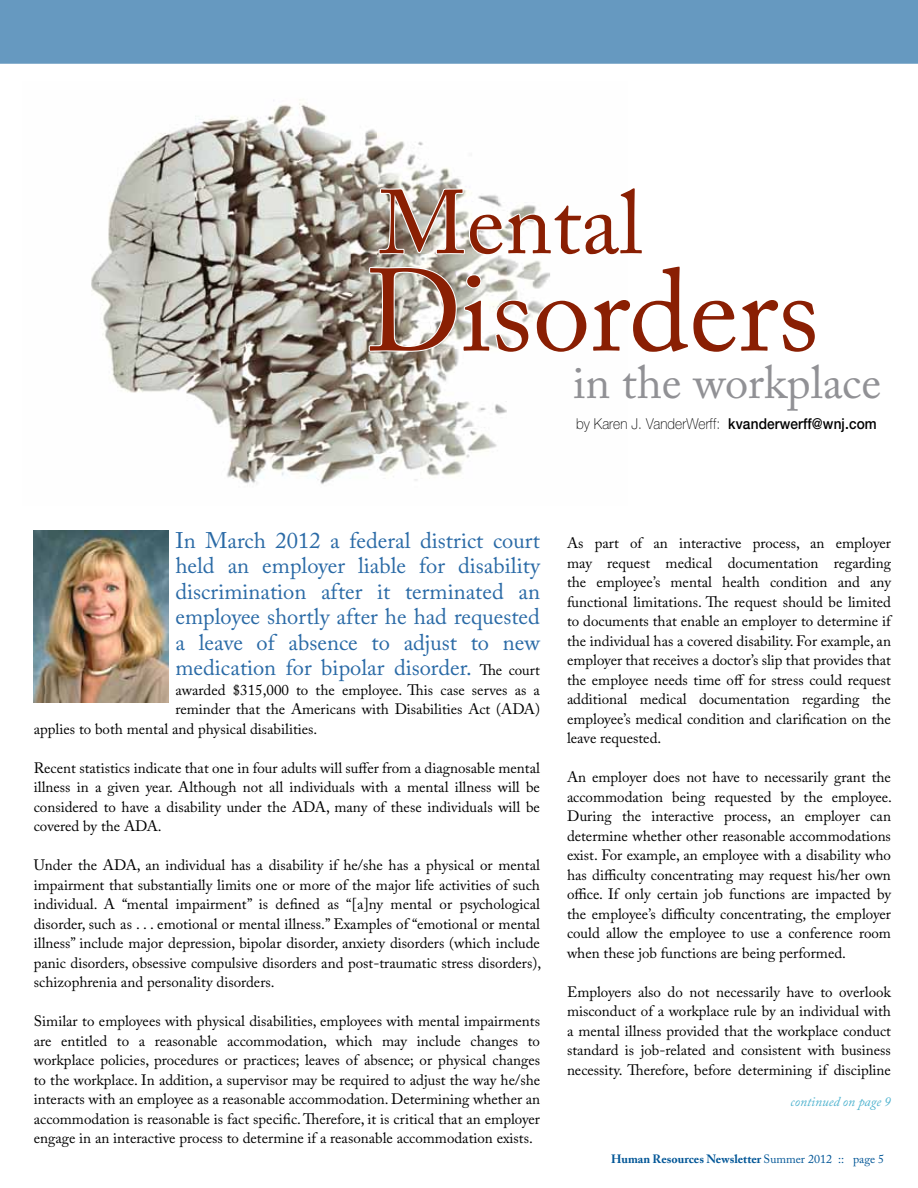
<style>
.page{position:relative;width:918px;height:1188px;background:#fff}
.page>*{position:absolute;margin:0;border:0;box-sizing:border-box;transform-origin:0 0}
.t1{font:115.8px "Adobe Caslon Pro";color:#8a1f03}
.t2{font:89.55px "Adobe Caslon Pro";color:#8a1f03}
.t3{font:46.5px "Adobe Caslon Pro";color:#919195}
.t4{font:22.5px/25.5px "Adobe Caslon Pro";color:#2a6aa6;text-align:justify}
.t5{font:15px/19.5px "Adobe Caslon Pro";color:#000;text-align:justify}
.t6{font:100 15px "Helvetica Neue";letter-spacing:.01em;color:#000;scale:.91 1}
.t7{font:italic 13.5px "Adobe Caslon Pro";color:#4fb3cf}
.t8{font:700 12px "Adobe Caslon Pro";color:#005596}
.s1{font-weight:500}
.s2{font-size:15px;color:#000}
.s3{font-weight:400}
</style>
<div class="page">
<img style="left:91px;top:99px;width:450px;height:386px">
<div style="left:0;top:0;width:918px;height:64px;background:#6699c0"></div>
<img style="left:34px;top:531px;width:135px;height:172px">
<svg style="left:377px;top:186px;width:164px;height:70px"></svg>
<svg style="left:368px;top:265px;width:182px;height:90px"></svg>
<h2 class="t2" style="left:379px;top:170px;width:265px">Mental</h2>
<h1 class="t1" style="left:366px;top:243px;width:454px">Disorders</h1>
<h3 class="t3" style="left:573px;top:354px;width:310px">in the workplace</h3>
<p class="t6" style="left:576px;top:415px;width:332px">by Karen J. VanderWerff: <span class="s1">kvanderwerff@wnj.com</span></p>
<h3 class="t4" style="left:176px;top:527px;width:366px">In March 2012 a federal district court held an employer liable for disability discrimination after it terminated an employee shortly after he had requested a leave of absence to adjust to new medication for bipolar disorder. <span class="s2">The court</span></h3>
<p class="t5" style="left:176px;top:680px;width:366px">awarded $315,000 to the employee. This case serves as a</p>
<p class="t5" style="left:176px;top:699px;width:366px">reminder that the Americans with Disabilities Act (ADA)</p>
<p class="t5" style="left:34px;top:719px;width:285px">applies to both mental and physical disabilities.</p>
<p class="t5" style="left:34px;top:758px;width:508px">Recent statistics indicate that one in four adults will suffer from a diagnosable mental illness in a given year. Although not all individuals with a mental illness will be considered to have a disability under the ADA, many of these individuals will be covered by the ADA.</p>
<p class="t5" style="left:34px;top:855px;width:509px">Under the ADA, an individual has a disability if he/she has a physical or mental impairment that substantially limits one or more of the major life activities of such individual. A “mental impairment” is defined as “[a]ny mental or psychological disorder, such as . . . emotional or mental illness.” Examples of “emotional or mental illness” include major depression, bipolar disorder, anxiety disorders (which include panic disorders, obsessive compulsive disorders and post-traumatic stress disorders), schizophrenia and personality disorders.</p>
<p class="t5" style="left:34px;top:1011px;width:508px">Similar to employees with physical disabilities, employees with mental impairments are entitled to a reasonable accommodation, which may include changes to workplace policies, procedures or practices; leaves of absence; or physical changes to the workplace. In addition, a supervisor may be required to adjust the way he/she interacts with an employee as a reasonable accommodation. Determining whether an accommodation is reasonable is fact specific. Therefore, it is critical that an employer engage in an interactive process to determine if a reasonable accommodation exists.</p>
<p class="t5" style="left:567px;top:533px;width:326px">As part of an interactive process, an employer may request medical documentation regarding the employee’s mental health condition and any functional limitations. The request should be limited to documents that enable an employer to determine if the individual has a covered disability. For example, an employer that receives a doctor’s slip that provides that the employee needs time off for stress could request additional medical documentation regarding the employee’s medical condition and clarification on the leave requested.</p>
<p class="t5" style="left:567px;top:767px;width:327px">An employer does not have to necessarily grant the accommodation being requested by the employee.<br>During the interactive process, an employer can determine whether other reasonable accommodations exist. For example, an employee with a disability who has difficulty concentrating may request his/her own office. If only certain job functions are impacted by the employee’s difficulty concentrating, the employer could allow the employee to use a conference room when these job functions are being performed.</p>
<p class="t5" style="left:567px;top:982px;width:326px">Employers also do not necessarily have to overlook misconduct of a workplace rule by an individual with a mental illness provided that the workplace conduct standard is job-related and consistent with business necessity. Therefore, before determining if discipline</p>
<p class="t7" style="left:791px;top:1094px;width:102px">continued on page 9</p>
<p class="t8" style="left:611px;top:1152px;width:275px">Human Resources Newsletter <span class="s3">Summer 2012 :: page 5</span></p>
</div>
